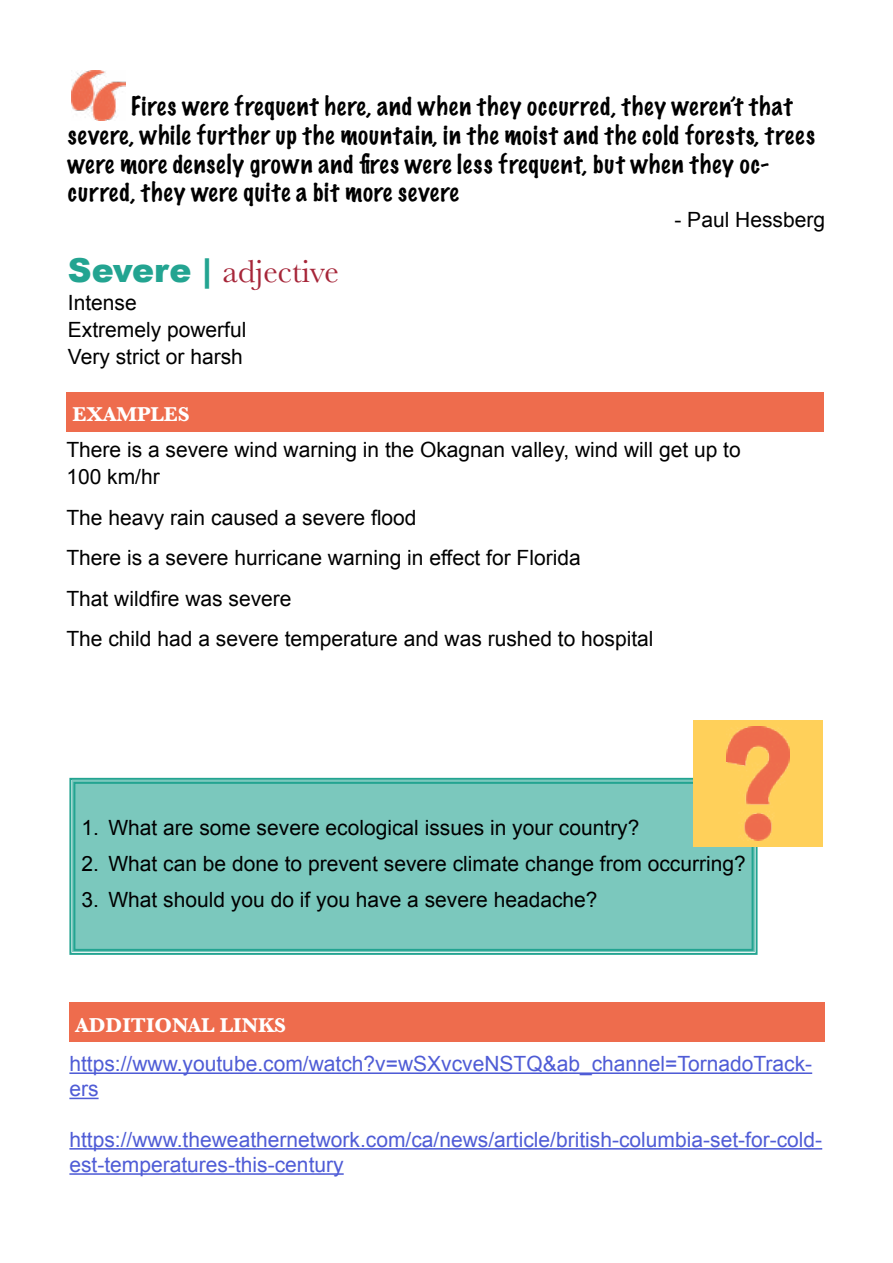
<style>
.page{position:relative;width:893px;height:1263px;background:#fff}
.page>*{position:absolute;margin:0;border:0;box-sizing:border-box;transform-origin:0 0}
.t1{font:33px "Baskerville";color:#a62639}
.t2{font:100 24px/28.8px "Marker Felt";letter-spacing:.045em;color:#000}
.t3{font:21px/27px "Arial";color:#000}
.t4{font:21px/25.2px "Arial";color:#4f5cd6}
.t5{font:700 20.85px "Baskerville";color:#fff}
.s1{font-family:"Arial";font-weight:900;color:#23a491}
</style>
<div class="page">
<div style="left:66px;top:392px;width:758px;height:39px;background:#ee6c4d"></div>
<div style="left:69px;top:1003px;width:756px;height:39px;background:#ee6c4d"></div>
<hr style="left:69px;top:1072px;width:743px;height:2px;background:#4f5cd6">
<hr style="left:69px;top:1098px;width:30px;height:1px;background:#4f5cd6">
<hr style="left:69px;top:1148px;width:753px;height:1px;background:#4f5cd6">
<hr style="left:69px;top:1173px;width:275px;height:2px;background:#4f5cd6">
<div style="left:69px;top:777px;width:689px;height:178px;background:#7bc8bd"></div>
<div style="left:73px;top:782px;width:680px;height:169px;border:2px solid #23a491"></div>
<div style="left:693px;top:721px;width:129px;height:126px;background:#ffd05a"></div>
<img style="left:726px;top:727px;width:63px;height:114px">
<img style="left:71px;top:70px;width:55px;height:51px">
<p class="t2" style="left:68px;top:91px;width:748px;text-indent:63px">Fires were frequent here, and when they occurred, they weren’t that severe, while further up the mountain, in the moist and the cold forests, trees were more densely grown and fires were less frequent, but when they oc&shy;curred, they were quite a bit more severe</p>
<p class="t3" style="left:674px;top:206px;width:152px">- Paul Hessberg</p>
<h1 class="t1" style="left:68px;top:250px;width:272px"><span class="s1">Severe |</span> adjective</h1>
<p class="t3" style="left:68px;top:289px;width:180px">Intense<br>Extremely powerful<br>Very strict or harsh</p>
<p class="t5" style="left:72px;top:400px;width:119px">EXAMPLES</p>
<p class="t3" style="left:66px;top:437px;width:676px">There is a severe wind warning in the Okagnan valley, wind will get up to<br>100 km/hr</p>
<p class="t3" style="left:66px;top:497px;width:589px;line-height:40.5px">The heavy rain caused a severe flood<br>There is a severe hurricane warning in effect for Florida<br>That wildfire was severe<br>The child had a severe temperature and was rushed to hospital</p>
<p class="t3" style="left:81px;top:814px;width:560px">1. What are some severe ecological issues in your country?</p>
<p class="t3" style="left:81px;top:850px;width:666px">2. What can be done to prevent severe climate change from occurring?</p>
<p class="t3" style="left:81px;top:886px;width:518px">3. What should you do if you have a severe headache?</p>
<p class="t5" style="left:75px;top:1010px;width:212px">ADDITIONAL LINKS</p>
<p class="t4" style="left:69px;top:1051px;width:744px">https://www.youtube.com/watch?v=wSXvcveNSTQ&amp;ab_channel=TornadoTrack&shy;ers</p>
<p class="t4" style="left:69px;top:1127px;width:754px">https://www.theweathernetwork.com/ca/news/article/british-columbia-set-for-cold&shy;est-temperatures-this-century</p>
</div>
